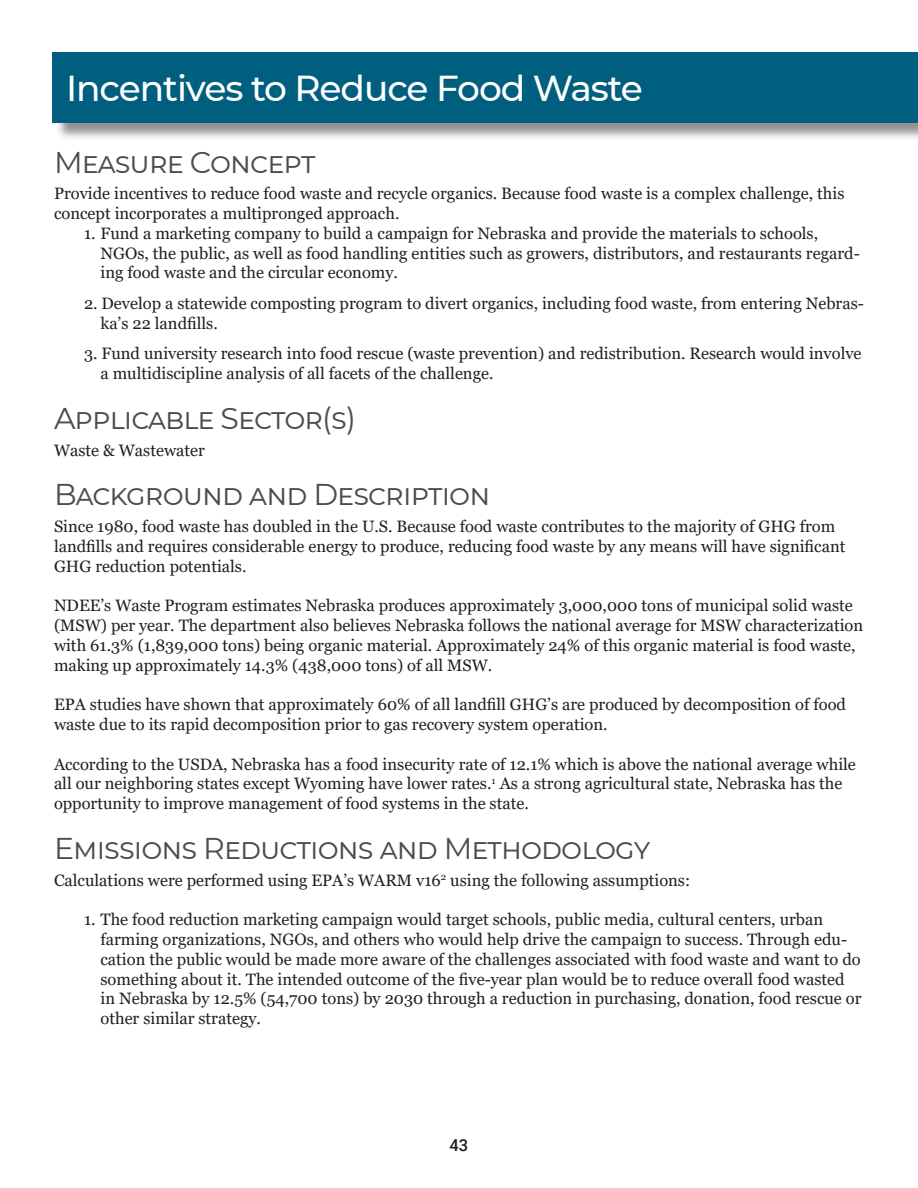
<style>
.page{position:relative;width:918px;height:1188px;background:#fff}
.page>*{position:absolute;margin:0;border:0;box-sizing:border-box;transform-origin:0 0}
.Measure_header_-_TOC{font:500 36px "Montserrat";letter-spacing:-.03em;color:#fff}
.Sub-sub-header{font:30px "Montserrat";letter-spacing:-.03em;color:#4b4c4d}
.Body_Copy{font:16.5px/19.8px "Georgia";color:#231f20}
.t1{font:500 16.5px "Roboto";color:#231f20}
</style>
<div class="page">
<div style="left:55px;top:55px;width:863px;height:86px;background:#6c6d70;opacity:.75"></div>
<div style="left:52px;top:52px;width:866px;height:71px;background:#005f7e"></div>
<p class="Measure_header_-_TOC" style="left:66px;top:63px;width:579px">Incentives to Reduce Food Waste</p>
<p class="Sub-sub-header" style="left:54px;top:141px;width:263px">Measure Concept</p>
<p class="Body_Copy" style="left:54px;top:184px;width:792px">Provide incentives to reduce food waste and recycle organics. Because food waste is a complex challenge, this concept incorporates a multipronged approach.</p>
<p class="Body_Copy" style="left:100px;top:224px;width:761px;text-indent:-16px">1. Fund a marketing company to build a campaign for Nebraska and provide the materials to schools,<br>NGOs, the public, as well as food handling entities such as growers, distributors, and restaurants regard&shy;ing food waste and the circular economy.</p>
<p class="Body_Copy" style="left:100px;top:294px;width:765px;text-indent:-16px">2. Develop a statewide composting program to divert organics, including food waste, from entering Nebras&shy;ka’s 22 landfills.</p>
<p class="Body_Copy" style="left:100px;top:344px;width:763px;text-indent:-16px">3. Fund university research into food rescue (waste prevention) and redistribution. Research would involve a multidiscipline analysis of all facets of the challenge.</p>
<p class="Sub-sub-header" style="left:54px;top:398px;width:303px">Applicable Sector(s)</p>
<p class="Body_Copy" style="left:54px;top:440px;width:152px">Waste &amp; Wastewater</p>
<p class="Sub-sub-header" style="left:54px;top:474px;width:438px">Background and Description</p>
<p class="Body_Copy" style="left:54px;top:517px;width:793px">Since 1980, food waste has doubled in the U.S. Because food waste contributes to the majority of GHG from landfills and requires considerable energy to produce, reducing food waste by any means will have significant<br>GHG reduction potentials.</p>
<p class="Body_Copy" style="left:54px;top:596px;width:811px">NDEE’s Waste Program estimates Nebraska produces approximately 3,000,000 tons of municipal solid waste (MSW) per year. The department also believes Nebraska follows the national average for MSW characterization with 61.3% (1,839,000 tons) being organic material. Approximately 24% of this organic material is food waste, making up approximately 14.3% (438,000 tons) of all MSW.</p>
<p class="Body_Copy" style="left:54px;top:695px;width:794px">EPA studies have shown that approximately 60% of all landfill GHG’s are produced by decomposition of food waste due to its rapid decomposition prior to gas recovery system operation.</p>
<p class="Body_Copy" style="left:54px;top:754px;width:803px">According to the USDA, Nebraska has a food insecurity rate of 12.1% which is above the national average while all our neighboring states except Wyoming have lower rates.<sup>1</sup> As a strong agricultural state, Nebraska has the opportunity to improve management of food systems in the state.</p>
<p class="Sub-sub-header" style="left:54px;top:828px;width:598px">Emissions Reductions and Methodology</p>
<p class="Body_Copy" style="left:54px;top:870px;width:638px">Calculations were performed using EPA’s WARM v16<sup>2</sup> using the following assumptions:</p>
<p class="Body_Copy" style="left:100px;top:910px;width:763px;text-indent:-16px">1. The food reduction marketing campaign would target schools, public media, cultural centers, urban farming organizations, NGOs, and others who would help drive the campaign to success. Through edu&shy;cation the public would be made more aware of the challenges associated with food waste and want to do something about it. The intended outcome of the five-year plan would be to reduce overall food wasted in Nebraska by 12.5% (54,700 tons) by 2030 through a reduction in purchasing, donation, food rescue or other similar strategy.</p>
<p class="t1" style="left:450px;top:1133px;width:20px">43</p>
</div>
